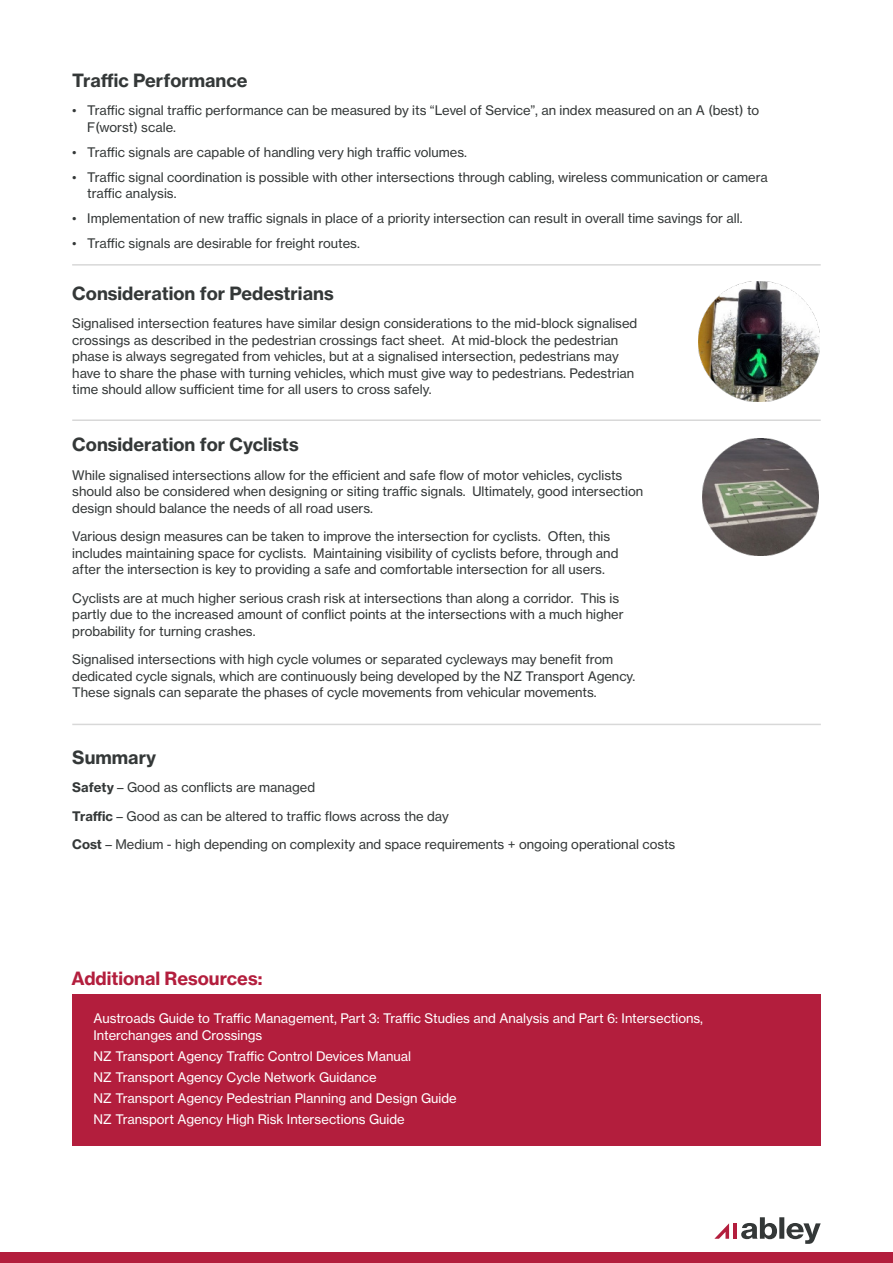
<style>
.page{position:relative;width:893px;height:1263px;background:#fff}
.page>*{position:absolute;margin:0;border:0;box-sizing:border-box;transform-origin:0 0}
.t1{font:18px "N Haas Grotesk TX Pro 75 Bd";color:#343838}
.Fact_sheet_number{font:18px "N Haas Grotesk TX Pro 75 Bd";color:#b31e3d}
.t2{font:13.05px/16.5px "N Haas Grotesk TX Std 55 Rg";color:#343838}
.intro_text{font:13.05px/16.5px "N Haas Grotesk TX Std 55 Rg";color:#fff}
.s1{font-family:"N Haas Grotesk TX Pro 75 Bd"}
</style>
<div class="page">
<div style="left:72px;top:994px;width:749px;height:152px;background:#b31e3d"></div>
<div style="left:0;top:1252px;width:893px;height:11px;background:#b31e3d"></div>
<img style="left:699px;top:281px;width:120px;height:121px">
<img style="left:702px;top:438px;width:117px;height:118px">
<hr style="left:72px;top:264px;width:749px;height:2px;background:#d8d8d8">
<hr style="left:72px;top:419px;width:749px;height:2px;background:#d8d8d8">
<hr style="left:72px;top:724px;width:749px;height:1px;background:#d8d8d8">
<svg style="left:741px;top:1217px;width:80px;height:27px"></svg>
<hr style="left:733px;top:1223px;width:4px;height:16px;background:#b31e3d">
<svg style="left:714px;top:1223px;width:15px;height:16px"></svg>
<p class="t1" style="left:72px;top:69px;width:177px">Traffic Performance</p>
<p class="t2" style="left:87px;top:102px;width:673px;text-indent:-15px">• Traffic signal traffic performance can be measured by its “Level of Service”, an index measured on an A (best) to<br>F(worst) scale.</p>
<p class="t2" style="left:72px;top:144px;width:396px">• Traffic signals are capable of handling very high traffic volumes.</p>
<p class="t2" style="left:87px;top:169px;width:682px;text-indent:-15px">• Traffic signal coordination is possible with other intersections through cabling, wireless communication or camera traffic analysis.</p>
<p class="t2" style="left:72px;top:210px;width:672px">• Implementation of new traffic signals in place of a priority intersection can result in overall time savings for all.</p>
<p class="t2" style="left:72px;top:235px;width:289px">• Traffic signals are desirable for freight routes.</p>
<p class="t1" style="left:72px;top:282px;width:263px">Consideration for Pedestrians</p>
<p class="t2" style="left:72px;top:315px;width:567px">Signalised intersection features have similar design considerations to the mid-block signalised crossings as described in the pedestrian crossings fact sheet. At mid-block the pedestrian phase is always segregated from vehicles, but at a signalised intersection, pedestrians may have to share the phase with turning vehicles, which must give way to pedestrians. Pedestrian time should allow sufficient time for all users to cross safely.</p>
<p class="t1" style="left:72px;top:433px;width:228px">Consideration for Cyclists</p>
<p class="t2" style="left:72px;top:467px;width:572px">While signalised intersections allow for the efficient and safe flow of motor vehicles, cyclists should also be considered when designing or siting traffic signals. Ultimately, good intersection design should balance the needs of all road users.</p>
<p class="t2" style="left:72px;top:528px;width:548px">Various design measures can be taken to improve the intersection for cyclists. Often, this includes maintaining space for cyclists. Maintaining visibility of cyclists before, through and after the intersection is key to providing a safe and comfortable intersection for all users.</p>
<p class="t2" style="left:72px;top:590px;width:553px">Cyclists are at much higher serious crash risk at intersections than along a corridor. This is partly due to the increased amount of conflict points at the intersections with a much higher probability for turning crashes.</p>
<p class="t2" style="left:72px;top:651px;width:565px">Signalised intersections with high cycle volumes or separated cycleways may benefit from dedicated cycle signals, which are continuously being developed by the NZ Transport Agency.<br>These signals can separate the phases of cycle movements from vehicular movements.</p>
<p class="t1" style="left:72px;top:746px;width:85px">Summary</p>
<p class="t2" style="left:72px;top:779px;width:244px"><span class="s1">Safety</span> – Good as conflicts are managed</p>
<p class="t2" style="left:72px;top:808px;width:378px"><span class="s1">Traffic</span> – Good as can be altered to traffic flows across the day</p>
<p class="t2" style="left:72px;top:836px;width:605px"><span class="s1">Cost</span> – Medium - high depending on complexity and space requirements + ongoing operational costs</p>
<p class="Fact_sheet_number" style="left:72px;top:966px;width:192px">Additional Resources:</p>
<p class="intro_text" style="left:94px;top:1010px;width:611px">Austroads Guide to Traffic Management, Part 3: Traffic Studies and Analysis and Part 6: Intersections,<br>Interchanges and Crossings</p>
<p class="intro_text" style="left:94px;top:1048px;width:319px">NZ Transport Agency Traffic Control Devices Manual</p>
<p class="intro_text" style="left:94px;top:1069px;width:285px">NZ Transport Agency Cycle Network Guidance</p>
<p class="intro_text" style="left:94px;top:1090px;width:365px">NZ Transport Agency Pedestrian Planning and Design Guide</p>
<p class="intro_text" style="left:94px;top:1111px;width:313px">NZ Transport Agency High Risk Intersections Guide</p>
</div>
